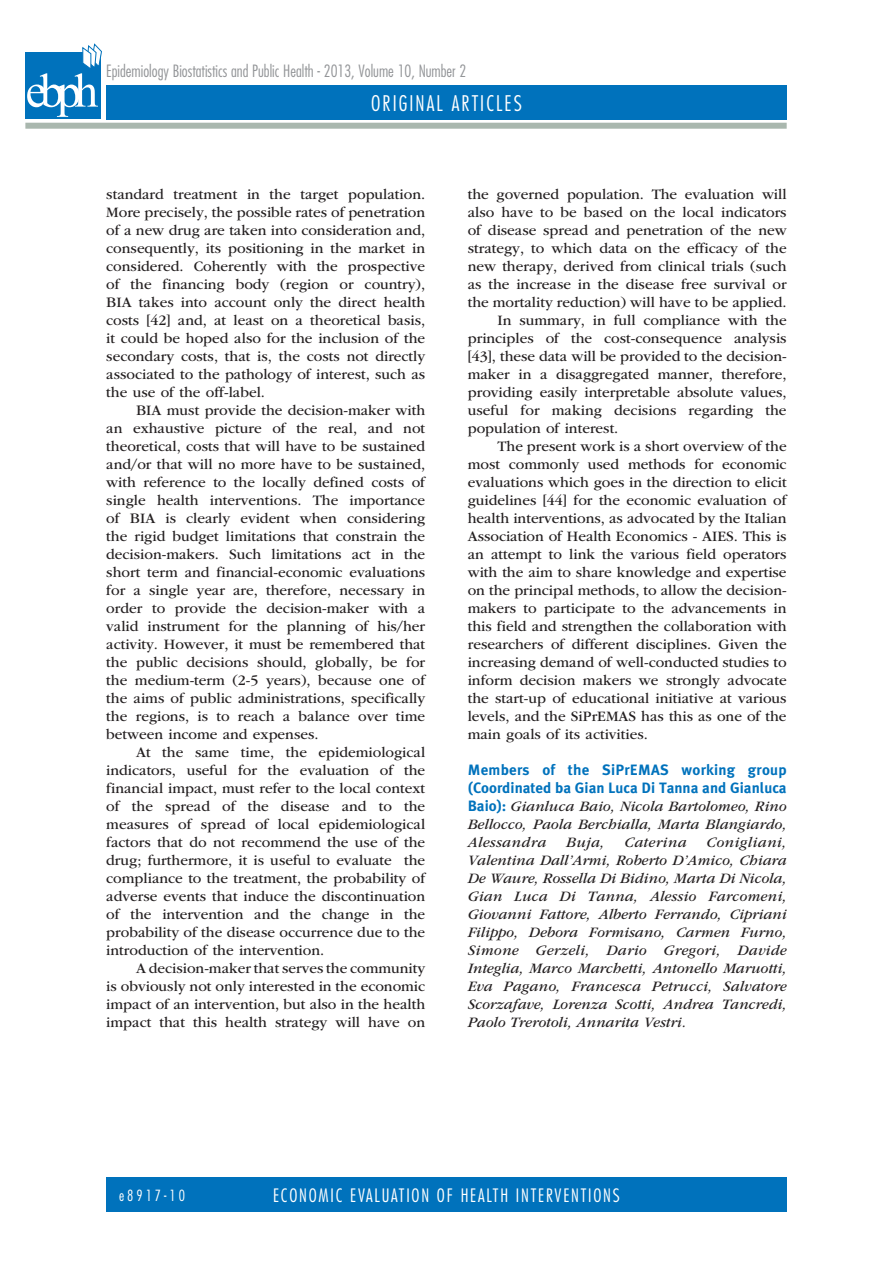
<style>
.page{position:relative;width:893px;height:1263px;background:#fff}
.page>*{position:absolute;margin:0;border:0;box-sizing:border-box;transform-origin:0 0}
.t1{font:300 condensed 21px "Futura Std";letter-spacing:.1em;color:#fff}
.t2{font:300 condensed 18px "Futura Std";letter-spacing:.1em;color:#fff}
.t3{font:300 condensed 16.5px "Futura Std";color:#939598}
.t4{font:15px/18px "ITC Garamond Std";color:#231f20;text-align:justify}
.t5{font:italic 15px/18px "ITC Garamond Std";color:#231f20;text-align:justify}
.t6{font:700 15px/18px "Meta Plus";color:#0072bc}
.t7{font:italic 15px "ITC Garamond Std";letter-spacing:.025em;color:#231f20}
.t8{font:300 condensed 15px "Futura Std";letter-spacing:.2em;color:#fff}
.s1{font-family:"Meta Plus";font-weight:700;font-style:normal;color:#0072bc}
</style>
<div class="page">
<div style="left:106px;top:85px;width:681px;height:34px;background:#0072bc"></div>
<div style="left:106px;top:1178px;width:681px;height:34px;background:#0072bc"></div>
<div style="left:25px;top:123px;width:762px;height:6px;background:#a9b7ae"></div>
<div style="left:25px;top:52px;width:76px;height:67px;background:#0072bc"></div>
<svg style="left:27px;top:43px;width:75px;height:74px"></svg>
<p class="t3" style="left:106px;top:62px;width:361px">Epidemiology Biostatistics and Public Health - 2013, Volume 10, Number 2</p>
<h1 class="t1" style="left:371px;top:91px;width:152px">ORIGINAL ARTICLES</h1>
<p class="t4" style="left:106px;top:185px;width:320px">standard treatment in the target population.<br>More precisely, the possible rates of penetration of a new drug are taken into consideration and, consequently, its positioning in the market in considered. Coherently with the prospective of the financing body (region or country), BIA takes into account only the direct health costs [42] and, at least on a theoretical basis, it could be hoped also for the inclusion of the secondary costs, that is, the costs not directly associated to the pathology of interest, such as the use of the off-label.</p>
<p class="t4" style="left:106px;top:401px;width:320px;text-indent:30px">BIA must provide the decision-maker with an exhaustive picture of the real, and not theoretical, costs that will have to be sustained and/or that will no more have to be sustained, with reference to the locally defined costs of single health interventions. The importance of BIA is clearly evident when considering the rigid budget limitations that constrain the decision-makers. Such limitations act in the short term and financial-economic evaluations for a single year are, therefore, necessary in order to provide the decision-maker with a valid instrument for the planning of his/her activity. However, it must be remembered that the public decisions should, globally, be for the medium-term (2-5 years), because one of the aims of public administrations, specifically the regions, is to reach a balance over time between income and expenses.</p>
<p class="t4" style="left:106px;top:743px;width:320px;text-indent:30px">At the same time, the epidemiological indicators, useful for the evaluation of the financial impact, must refer to the local context of the spread of the disease and to the measures of spread of local epidemiological factors that do not recommend the use of the drug; furthermore, it is useful to evaluate the compliance to the treatment, the probability of adverse events that induce the discontinuation of the intervention and the change in the probability of the disease occurrence due to the introduction of the intervention.</p>
<p class="t4" style="left:106px;top:959px;width:320px;text-indent:30px">A decision-maker that serves the community is obviously not only interested in the economic impact of an intervention, but also in the health impact that this health strategy will have on</p>
<p class="t4" style="left:468px;top:185px;width:320px">the governed population. The evaluation will</p>
<p class="t4" style="left:468px;top:203px;width:320px">also have to be based on the local indicators</p>
<p class="t4" style="left:468px;top:221px;width:320px">of disease spread and penetration of the new</p>
<p class="t4" style="left:468px;top:239px;width:320px">strategy, to which data on the efficacy of the</p>
<p class="t4" style="left:468px;top:257px;width:320px">new therapy, derived from clinical trials (such</p>
<p class="t4" style="left:468px;top:275px;width:320px">as the increase in the disease free survival or</p>
<p class="t4" style="left:468px;top:293px;width:320px">the mortality reduction) will have to be applied.</p>
<p class="t4" style="left:497px;top:311px;width:291px">In summary, in full compliance with the</p>
<p class="t4" style="left:468px;top:329px;width:320px">principles of the cost-consequence analysis</p>
<p class="t4" style="left:468px;top:347px;width:320px">[43], these data will be provided to the decision-</p>
<p class="t4" style="left:468px;top:365px;width:320px">maker in a disaggregated manner, therefore,</p>
<p class="t4" style="left:468px;top:383px;width:320px">providing easily interpretable absolute values,</p>
<p class="t4" style="left:468px;top:401px;width:320px">useful for making decisions regarding the</p>
<p class="t4" style="left:468px;top:419px;width:152px">population of interest.</p>
<p class="t4" style="left:497px;top:437px;width:291px">The present work is a short overview of the</p>
<p class="t4" style="left:468px;top:455px;width:320px">most commonly used methods for economic</p>
<p class="t4" style="left:468px;top:473px;width:320px">evaluations which goes in the direction to elicit</p>
<p class="t4" style="left:468px;top:491px;width:320px">guidelines [44] for the economic evaluation of</p>
<p class="t4" style="left:468px;top:509px;width:320px">health interventions, as advocated by the Italian</p>
<p class="t4" style="left:468px;top:527px;width:320px">Association of Health Economics - AIES. This is</p>
<p class="t4" style="left:468px;top:545px;width:320px">an attempt to link the various field operators</p>
<p class="t4" style="left:468px;top:563px;width:320px">with the aim to share knowledge and expertise</p>
<p class="t4" style="left:468px;top:581px;width:320px">on the principal methods, to allow the decision-</p>
<p class="t4" style="left:468px;top:599px;width:320px">makers to participate to the advancements in</p>
<p class="t4" style="left:468px;top:617px;width:320px">this field and strengthen the collaboration with</p>
<p class="t4" style="left:468px;top:635px;width:320px">researchers of different disciplines. Given the</p>
<p class="t4" style="left:468px;top:653px;width:320px">increasing demand of well-conducted studies to</p>
<p class="t4" style="left:468px;top:671px;width:320px">inform decision makers we strongly advocate</p>
<p class="t4" style="left:468px;top:689px;width:320px">the start-up of educational initiative at various</p>
<p class="t4" style="left:468px;top:707px;width:320px">levels, and the SiPrEMAS has this as one of the</p>
<p class="t4" style="left:468px;top:725px;width:182px">main goals of its activities.</p>
<p class="t6" style="left:468px;top:760px;width:320px">Members of the SiPrEMAS working group (Coordinated ba Gian Luca Di Tanna and Gianluca</p>
<p class="t5" style="left:468px;top:797px;width:320px"><span class="s1">Baio):</span> Gianluca Baio, Nicola Bartolomeo, Rino Bellocco, Paola Berchialla, Marta Blangiardo, Alessandra</p>
<p class="t5" style="left:468px;top:833px;width:320px;text-indent:239px">Conigliani, Valentina Dall’Armi, Roberto D’Amico, Chiara De Waure, Rossella Di Bidino, Marta Di Nicola, Gian Luca Di Tanna, Alessio Farcomeni, Giovanni Fattore, Alberto Ferrando, Cipriani Filippo, Debora Formisano, Carmen Furno, Simone Gerzeli, Dario Gregori, Davide Integlia, Marco Marchetti, Antonello Maruotti, Eva Pagano, Francesca Petrucci, Salvatore Scorzafave, Lorenza Scotti, Andrea Tancredi, Paolo Trerotoli, Annarita Vestri.</p>
<p class="t5" style="left:566px;top:833px;width:40px">Buja,</p>
<p class="t7" style="left:624px;top:834px;width:64px">Caterina</p>
<p class="t8" style="left:119px;top:1187px;width:67px">e8917-10</p>
<p class="t2" style="left:273px;top:1185px;width:348px">ECONOMIC EVALUATION OF HEALTH INTERVENTIONS</p>
</div>
